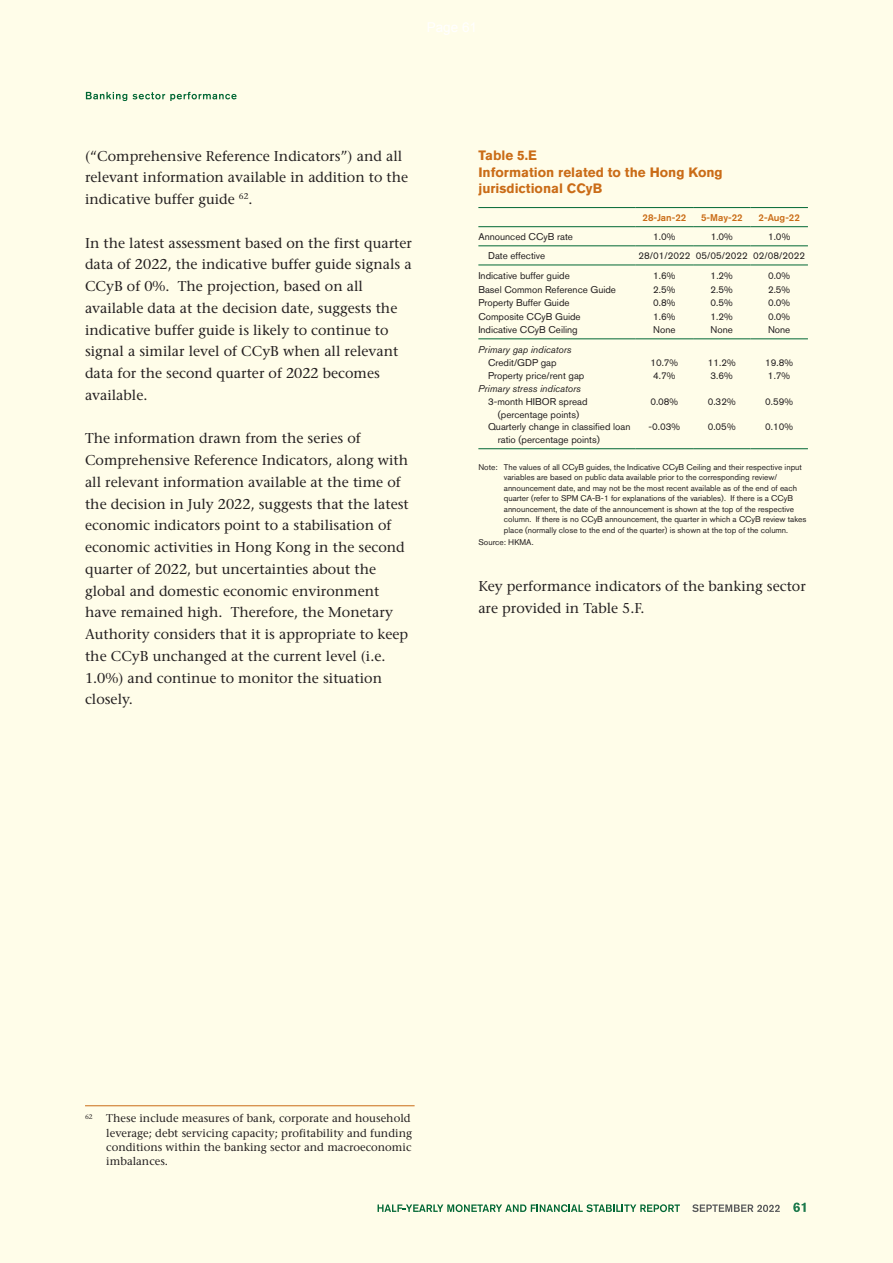
<style>
.page{position:relative;width:893px;height:1263px;background:#fffde9}
.page>*{position:absolute;margin:0;border:0;box-sizing:border-box;transform-origin:0 0}
.text{font:500 14.25px/21.8px "Stone Serif Std";color:#231f20}
.t1{font:700 13.5px/16.5px "Akzidenz Grotesk BQ";color:#ca6c17}
.page61{font:500 11.25px/14.2px "Stone Serif Std";color:#231f20}
.t2{font:9.75px "Akzidenz Grotesk BQ";color:#231f20}
.t3{font:italic 9.75px "Akzidenz Grotesk BQ";color:#231f20}
.t4{font:500 9.75px "Akzidenz Grotesk BQ";color:#ca6c17}
.Footnote{font:8.25px/10.5px "Akzidenz Grotesk BQ";color:#231f20}
.t5{font:500 8.25px "Stone Serif Std";color:#231f20}
</style>
<div class="page">
<svg style="left:793px;top:1202px;width:13px;height:10px"></svg>
<svg style="left:378px;top:1204px;width:302px;height:8px;background:#99c0a0"></svg>
<svg style="left:692px;top:1204px;width:88px;height:8px"></svg>
<svg style="left:86px;top:92px;width:151px;height:9px"></svg>
<hr style="left:85px;top:1105px;width:330px;height:1px;background:#ca6c17">
<hr style="left:478px;top:207px;width:158px;height:1px;background:#006734">
<hr style="left:636px;top:207px;width:57px;height:1px;background:#006734">
<hr style="left:693px;top:207px;width:57px;height:1px;background:#006734">
<hr style="left:750px;top:207px;width:58px;height:1px;background:#006734">
<hr style="left:478px;top:226px;width:158px;height:1px;background:#006734">
<hr style="left:636px;top:226px;width:57px;height:1px;background:#006734">
<hr style="left:693px;top:226px;width:57px;height:1px;background:#006734">
<hr style="left:750px;top:226px;width:58px;height:1px;background:#006734">
<hr style="left:478px;top:245px;width:158px;height:1px;background:#006734">
<hr style="left:636px;top:245px;width:57px;height:1px;background:#006734">
<hr style="left:693px;top:245px;width:57px;height:1px;background:#006734">
<hr style="left:750px;top:245px;width:58px;height:1px;background:#006734">
<hr style="left:478px;top:265px;width:158px;height:1px;background:#006734">
<hr style="left:693px;top:265px;width:57px;height:1px;background:#006734">
<hr style="left:636px;top:265px;width:57px;height:1px;background:#006734">
<hr style="left:750px;top:265px;width:58px;height:1px;background:#006734">
<hr style="left:478px;top:338px;width:158px;height:1px;background:#006734">
<hr style="left:693px;top:338px;width:57px;height:1px;background:#006734">
<hr style="left:636px;top:338px;width:57px;height:1px;background:#006734">
<hr style="left:750px;top:338px;width:58px;height:1px;background:#006734">
<hr style="left:478px;top:448px;width:158px;height:1px;background:#006734">
<hr style="left:693px;top:448px;width:57px;height:1px;background:#006734">
<hr style="left:636px;top:448px;width:57px;height:1px;background:#006734">
<hr style="left:750px;top:448px;width:58px;height:1px;background:#006734">
<p class="text" style="left:85px;top:145px;width:325px">(“Comprehensive Reference Indicators”) and all relevant information available in addition to the indicative buffer guide</p>
<p class="t5" style="left:239px;top:192px;width:11px">62</p>
<p class="text" style="left:248px;top:188px;width:6px">.</p>
<p class="text" style="left:85px;top:232px;width:328px">In the latest assessment based on the first quarter data of 2022, the indicative buffer guide signals a CCyB of 0%. The projection, based on all available data at the decision date, suggests the indicative buffer guide is likely to continue to signal a similar level of CCyB when all relevant data for the second quarter of 2022 becomes available.</p>
<p class="text" style="left:85px;top:428px;width:325px">The information drawn from the series of Comprehensive Reference Indicators, along with all relevant information available at the time of the decision in July 2022, suggests that the latest economic indicators point to a stabilisation of economic activities in Hong Kong in the second quarter of 2022, but uncertainties about the global and domestic economic environment have remained high. Therefore, the Monetary Authority considers that it is appropriate to keep the CCyB unchanged at the current level (i.e.<br>1.0%) and continue to monitor the situation closely.</p>
<h1 class="t1" style="left:478px;top:147px;width:246px">Table 5.E<br>Information related to the Hong Kong jurisdictional CCyB</h1>
<p class="t4" style="left:642px;top:212px;width:45px">28-Jan-22</p>
<p class="t4" style="left:701px;top:212px;width:43px">5-May-22</p>
<p class="t4" style="left:758px;top:212px;width:43px">2-aug-22</p>
<p class="t2" style="left:478px;top:231px;width:96px">Announced CCyB rate</p>
<p class="t2" style="left:653px;top:231px;width:24px">1.0%</p>
<p class="t2" style="left:711px;top:231px;width:24px">1.0%</p>
<p class="t2" style="left:768px;top:231px;width:24px">1.0%</p>
<p class="t2" style="left:488px;top:250px;width:59px">Date effective</p>
<p class="t2" style="left:638px;top:250px;width:168px">28/01/2022 05/05/2022 02/08/2022</p>
<p class="t2" style="left:478px;top:270px;width:93px">Indicative buffer guide</p>
<p class="t2" style="left:653px;top:270px;width:24px">1.6%</p>
<p class="t2" style="left:711px;top:270px;width:24px">1.2%</p>
<p class="t2" style="left:768px;top:270px;width:24px">0.0%</p>
<p class="t2" style="left:478px;top:283px;width:139px">Basel Common Reference Guide</p>
<p class="t2" style="left:653px;top:283px;width:24px">2.5%</p>
<p class="t2" style="left:711px;top:283px;width:24px">2.5%</p>
<p class="t2" style="left:768px;top:283px;width:24px">2.5%</p>
<p class="t2" style="left:478px;top:297px;width:93px">Property Buffer Guide</p>
<p class="t2" style="left:653px;top:297px;width:24px">0.8%</p>
<p class="t2" style="left:711px;top:297px;width:24px">0.5%</p>
<p class="t2" style="left:768px;top:297px;width:24px">0.0%</p>
<p class="t2" style="left:478px;top:310px;width:104px">Composite CCyB Guide</p>
<p class="t2" style="left:653px;top:310px;width:24px">1.6%</p>
<p class="t2" style="left:711px;top:310px;width:24px">1.2%</p>
<p class="t2" style="left:768px;top:310px;width:24px">0.0%</p>
<p class="t2" style="left:478px;top:324px;width:101px">Indicative CCyB Ceiling</p>
<p class="t2" style="left:653px;top:324px;width:24px">None</p>
<p class="t2" style="left:711px;top:324px;width:24px">None</p>
<p class="t2" style="left:768px;top:324px;width:24px">None</p>
<p class="t3" style="left:478px;top:344px;width:95px">Primary gap indicators</p>
<p class="t2" style="left:488px;top:357px;width:70px">Credit/GDP gap</p>
<p class="t2" style="left:650px;top:357px;width:30px">10.7%</p>
<p class="t2" style="left:708px;top:357px;width:30px">11.2%</p>
<p class="t2" style="left:765px;top:357px;width:30px">19.8%</p>
<p class="t2" style="left:488px;top:369px;width:98px">Property price/rent gap</p>
<p class="t2" style="left:653px;top:369px;width:24px">4.7%</p>
<p class="t2" style="left:711px;top:369px;width:24px">3.6%</p>
<p class="t2" style="left:768px;top:369px;width:24px">1.7%</p>
<p class="t3" style="left:478px;top:383px;width:104px">Primary stress indicators</p>
<p class="t2" style="left:488px;top:396px;width:101px">3-month HIBOR spread</p>
<p class="t2" style="left:650px;top:396px;width:30px">0.08%</p>
<p class="t2" style="left:708px;top:396px;width:30px">0.32%</p>
<p class="t2" style="left:765px;top:396px;width:30px">0.59%</p>
<p class="t2" style="left:498px;top:408px;width:83px">(percentage points)</p>
<p class="t2" style="left:488px;top:421px;width:144px">Quarterly change in classified loan</p>
<p class="t2" style="left:648px;top:421px;width:33px">-0.03%</p>
<p class="t2" style="left:708px;top:421px;width:30px">0.05%</p>
<p class="t2" style="left:765px;top:421px;width:30px">0.10%</p>
<p class="t2" style="left:498px;top:434px;width:104px">ratio (percentage points)</p>
<p class="Footnote" style="left:504px;top:462px;width:304px;text-indent:-26px">Note: The values of all CCyB guides, the Indicative CCyB Ceiling and their respective input variables are based on public data available prior to the corresponding review/ announcement date, and may not be the most recent available as of the end of each quarter (refer to SPM CA-B-1 for explanations of the variables). If there is a CCyB announcement, the date of the announcement is shown at the top of the respective column. If there is no CCyB announcement, the quarter in which a CCyB review takes place (normally close to the end of the quarter) is shown at the top of the column.</p>
<p class="Footnote" style="left:478px;top:537px;width:57px">Source: HKMA.</p>
<p class="text" style="left:478px;top:575px;width:329px">Key performance indicators of the banking sector are provided in Table 5.F.</p>
<p class="page61" style="left:106px;top:1111px;width:307px;text-indent:-21px"><sup>62</sup> These include measures of bank, corporate and household leverage; debt servicing capacity; profitability and funding conditions within the banking sector and macroeconomic imbalances.</p>
</div>
